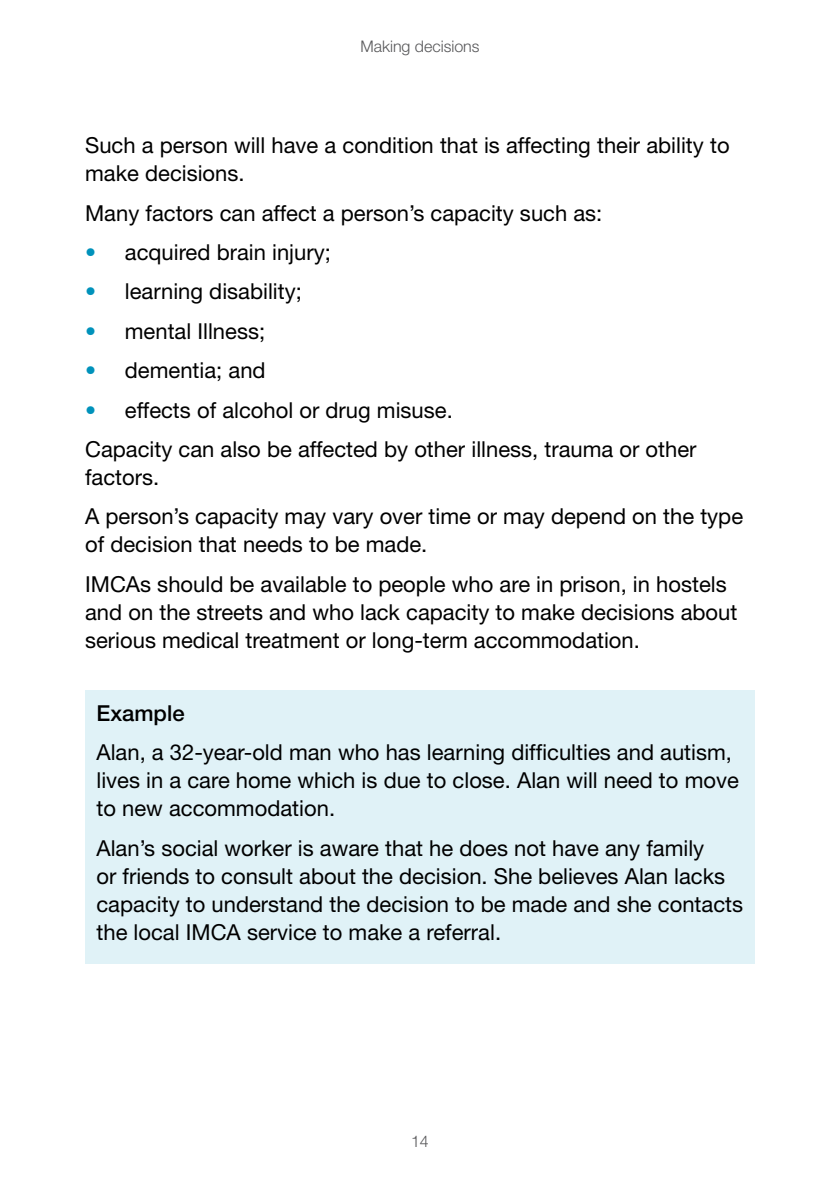
<style>
.page{position:relative;width:840px;height:1191px;background:#fff}
.page>*{position:absolute;margin:0;border:0;box-sizing:border-box;transform-origin:0 0}
.body{font:22px/28px "Helvetica Neue";color:#000}
.body-2{font:500 22px "Helvetica Neue";color:#000}
.t1{font:300 16px "Helvetica Neue";color:#58585a}
.s1{color:#0092bb}
</style>
<div class="page">
<div style="left:85px;top:690px;width:669px;height:274px;background:#e0f2f7"></div>
<p class="t1" style="left:360px;top:37px;width:121px">Making decisions</p>
<p class="body" style="left:85px;top:131px;width:645px">Such a person will have a condition that is affecting their ability to make decisions.</p>
<p class="body" style="left:85px;top:199px;width:518px">Many factors can affect a person’s capacity such as:</p>
<p class="body" style="left:85px;top:238px;width:247px"><span class="s1">•</span> acquired brain injury;</p>
<p class="body" style="left:85px;top:277px;width:218px"><span class="s1">•</span> learning disability;</p>
<p class="body" style="left:85px;top:317px;width:181px"><span class="s1">•</span> mental Illness;</p>
<p class="body" style="left:85px;top:356px;width:182px"><span class="s1">•</span> dementia; and</p>
<p class="body" style="left:85px;top:395px;width:369px"><span class="s1">•</span> effects of alcohol or drug misuse.</p>
<p class="body" style="left:85px;top:435px;width:612px">Capacity can also be affected by other illness, trauma or other factors.</p>
<p class="body" style="left:85px;top:502px;width:659px">A person’s capacity may vary over time or may depend on the type of decision that needs to be made.</p>
<p class="body" style="left:85px;top:569px;width:653px">IMCAs should be available to people who are in prison, in hostels and on the streets and who lack capacity to make decisions about serious medical treatment or long-term accommodation.</p>
<p class="body-2" style="left:96px;top:700px;width:90px">Example</p>
<p class="body" style="left:96px;top:738px;width:643px">Alan, a 32-year-old man who has learning difficulties and autism, lives in a care home which is due to close. Alan will need to move to new accommodation.</p>
<p class="body" style="left:96px;top:833px;width:647px">Alan’s social worker is aware that he does not have any family<br>or friends to consult about the decision. She believes Alan lacks capacity to understand the decision to be made and she contacts the local IMCA service to make a referral.</p>
<p class="t1" style="left:411px;top:1131px;width:9px">14</p>
</div>
